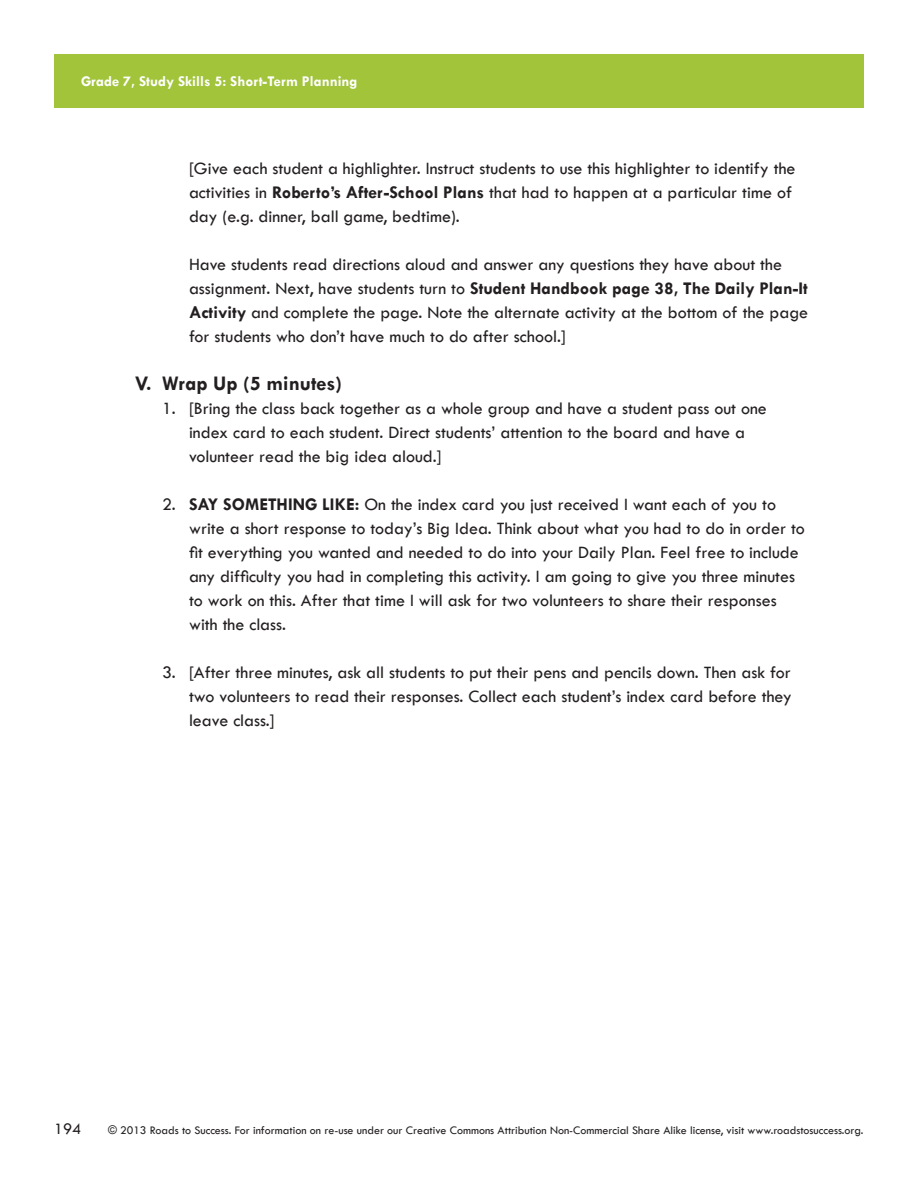
<style>
.page{position:relative;width:918px;height:1188px;background:#fff}
.page>*{position:absolute;margin:0;border:0;box-sizing:border-box;transform-origin:0 0}
.A_NumberListRoman{font:700 21px "Tw Cen";color:#231f20}
.A_NumberList2{font:500 18px/24px "Tw Cen";color:#231f20}
.A_Text{font:500 18px/24px "Tw Cen";color:#231f20}
.A_NumberList1{font:500 18px/24px "Tw Cen";color:#231f20}
.Lesson_Front_Page_Te{font:500 16.5px "Tw Cen";color:#231f20}
.t1{font:700 15px "Tw Cen";color:#fff}
.t2{font:500 12px "Tw Cen";color:#231f20}
.s1{font-weight:700}
</style>
<div class="page">
<div style="left:54px;top:54px;width:810px;height:54px;background:#a1c43a"></div>
<p class="t1" style="left:81px;top:72px;width:278px">Grade 7, Study Skills 5: Short-Term Planning</p>
<p class="A_Text" style="left:189px;top:157px;width:608px">[Give each student a highlighter. Instruct students to use this highlighter to identify the activities in <span class="s1">Roberto’s After-School Plans</span> that had to happen at a particular time of day (e.g. dinner, ball game, bedtime).</p>
<p class="A_Text" style="left:189px;top:253px;width:621px">Have students read directions aloud and answer any questions they have about the assignment. Next, have students turn to <span class="s1">Student Handbook page 38, The Daily Plan-It Activity</span> and complete the page. Note the alternate activity at the bottom of the page for students who don’t have much to do after school.]</p>
<p class="A_NumberListRoman" style="left:135px;top:371px;width:209px">V. Wrap Up (5 minutes)</p>
<p class="A_NumberList1" style="left:189px;top:397px;width:579px;text-indent:-27px">1. [Bring the class back together as a whole group and have a student pass out one index card to each student. Direct students’ attention to the board and have a volunteer read the big idea aloud.]</p>
<p class="A_NumberList2" style="left:189px;top:493px;width:617px;text-indent:-27px">2. <span class="s1">SAY SOMETHING LIKE:</span> On the index card you just received I want each of you to write a short response to today’s Big Idea. Think about what you had to do in order to fit everything you wanted and needed to do into your Daily Plan. Feel free to include any difficulty you had in completing this activity. I am going to give you three minutes to work on this. After that time I will ask for two volunteers to share their responses with the class.</p>
<p class="A_NumberList2" style="left:189px;top:661px;width:604px;text-align:justify;text-indent:-27px">3. [After three minutes, ask all students to put their pens and pencils down. Then ask for two volunteers to read their responses. Collect each student’s index card before they leave class.]</p>
<p class="Lesson_Front_Page_Te" style="left:54px;top:1119px;width:29px">194</p>
<p class="t2" style="left:108px;top:1123px;width:757px">© 2013 Roads to Success. For information on re-use under our Creative Commons Attribution Non-Commercial Share Alike license, visit www.roadstosuccess.org.</p>
</div>
